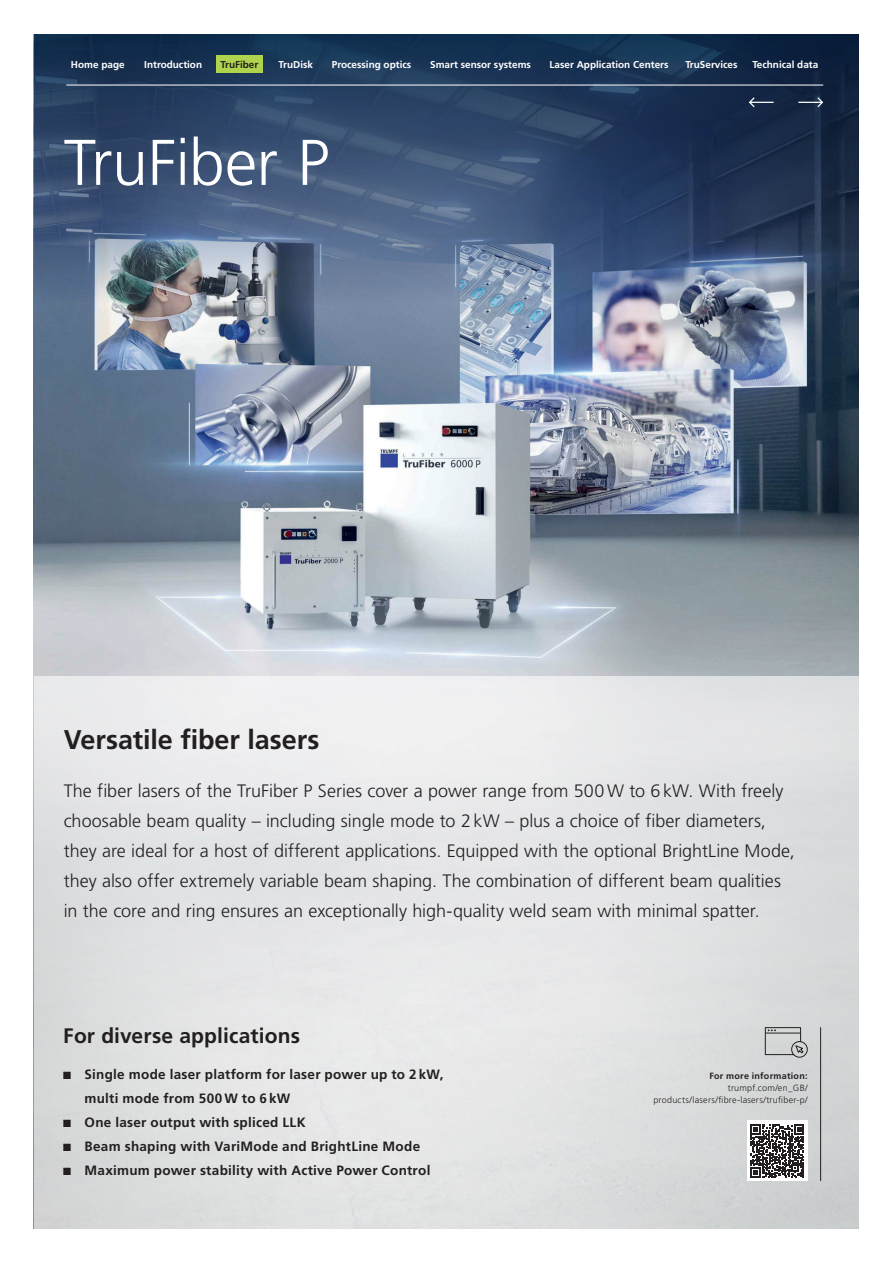
<style>
.page{position:relative;width:893px;height:1263px;background:#fff}
.page>*{position:absolute;margin:0;border:0;box-sizing:border-box;transform-origin:0 0}
.t1{font:300 64.5px "Frutiger LT Pro";letter-spacing:-.01em;color:#fff}
.t2{font:700 27px "Frutiger LT Pro";letter-spacing:-.005em;color:#231f20}
.t3{font:700 21px "Frutiger LT Pro";letter-spacing:.005em;color:#231f20}
.t4{font:300 18px/30px "Frutiger LT Pro";color:#231f20}
.t5{font:700 13.5px/24px "Frutiger LT Pro";letter-spacing:.02em;color:#231f20}
.t6{font:700 9.9px "Frutiger LT Pro";color:#fff}
.t7{font:700 9.9px "Frutiger LT Pro";color:#231f20}
.t8{font:300 9px/12px "Frutiger LT Pro";letter-spacing:.025em;color:#231f20;text-align:right}
.t9{font:700 9px "Frutiger LT Pro";letter-spacing:.03em;color:#231f20}
</style>
<div class="page">
<img style="left:34px;top:301px;width:825px;height:376px">
<div style="left:34px;top:677px;width:825px;height:552px;background:linear-gradient(to bottom,#e9eaec,#dadcdc)"></div>
<svg style="left:34px;top:34px;width:825px;height:267px;background:#384e6d"></svg>
<hr style="left:66px;top:85px;width:757px;height:1px;background:#fff">
<svg style="left:798px;top:97px;width:25px;height:10px"></svg>
<svg style="left:749px;top:97px;width:25px;height:10px"></svg>
<hr style="left:820px;top:1027px;width:1px;height:154px;background:#231f20">
<div style="left:747px;top:1121px;width:61px;height:60px;background:#fff"></div>
<svg style="left:765px;top:1027px;width:43px;height:30px"></svg>
<svg style="left:751px;top:1124px;width:53px;height:54px"></svg>
<div style="left:216px;top:55px;width:47px;height:18px;background:#b0d34e"></div>
<p class="t6" style="left:71px;top:59px;width:55px">Home page</p>
<p class="t6" style="left:144px;top:59px;width:59px">Introduction</p>
<p class="t7" style="left:221px;top:59px;width:39px">TruFiber</p>
<p class="t6" style="left:279px;top:59px;width:36px">TruDisk</p>
<p class="t6" style="left:332px;top:59px;width:81px">Processing optics</p>
<p class="t6" style="left:430px;top:59px;width:102px">Smart sensor systems</p>
<p class="t6" style="left:550px;top:59px;width:121px">Laser Application Centers</p>
<p class="t6" style="left:685px;top:59px;width:54px">TruServices</p>
<p class="t6" style="left:752px;top:59px;width:67px">Technical data</p>
<h1 class="t1" style="left:64px;top:125px;width:267px">TruFiber P</h1>
<h2 class="t2" style="left:64px;top:724px;width:257px">Versatile fiber lasers</h2>
<p class="t4" style="left:64px;top:776px;width:733px">The fiber lasers of the TruFiber P Series cover a power range from 500W to 6 kW. With freely choosable beam quality – including single mode to 2 kW – plus a choice of fiber diameters, they are ideal for a host of different applications. Equipped with the optional BrightLine Mode, they also offer extremely variable beam shaping. The combination of different beam qualities in the core and ring ensures an exceptionally high-quality weld seam with minimal spatter.</p>
<p class="t3" style="left:63px;top:1023px;width:238px">For diverse applications</p>
<p class="t5" style="left:85px;top:1062px;width:360px;text-indent:-21px">■ Single mode laser platform for laser power up to 2 kW, multi mode from 500W to 6 kW</p>
<p class="t5" style="left:63px;top:1110px;width:244px">■ One laser output with spliced LLK</p>
<p class="t5" style="left:63px;top:1134px;width:358px">■ Beam shaping with VariMode and BrightLine Mode</p>
<p class="t5" style="left:63px;top:1158px;width:369px">■ Maximum power stability with Active Power Control</p>
<p class="t9" style="left:709px;top:1070px;width:100px">For more information:</p>
<p class="t8" style="left:653px;top:1082px;width:156px">trumpf.com/en_GB/ products/lasers/fibre-lasers/trufiber-p/</p>
</div>
